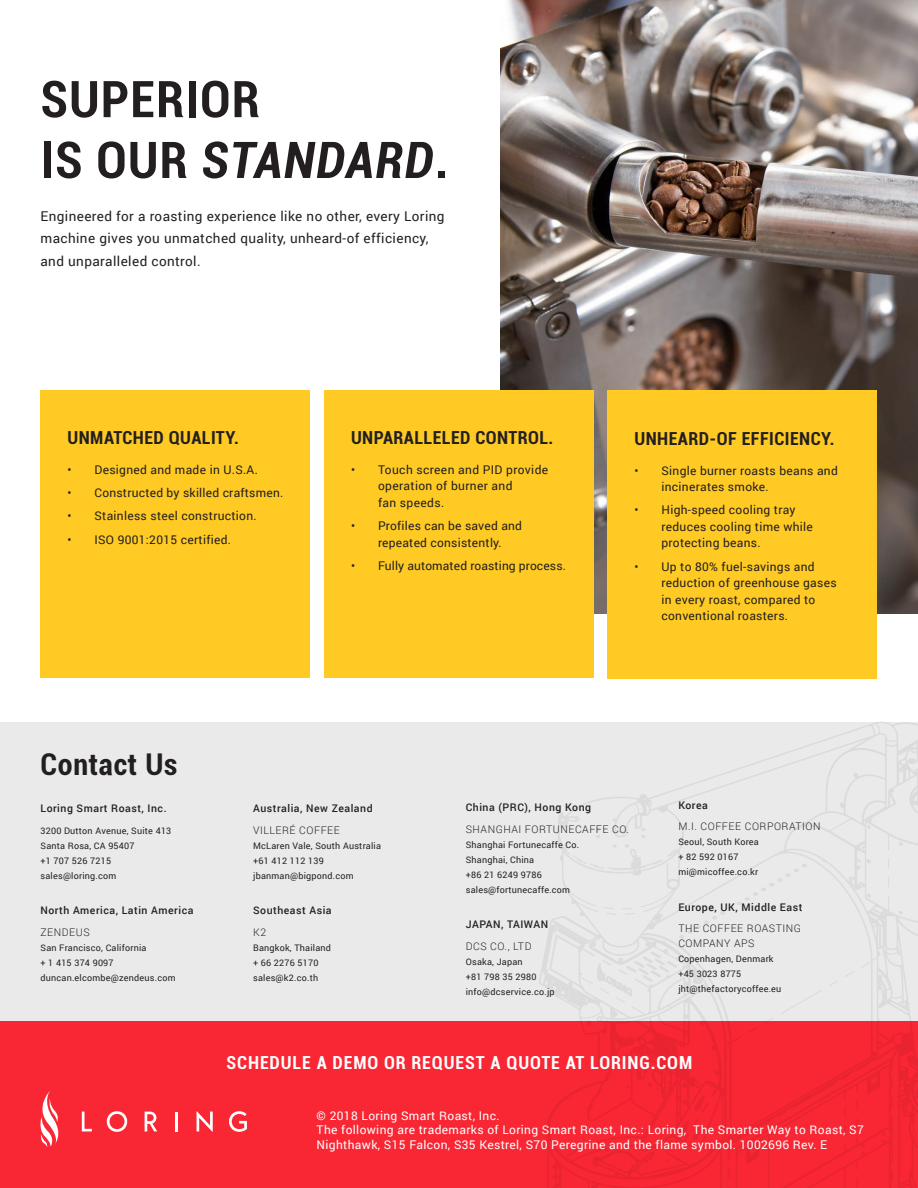
<style>
.page{position:relative;width:918px;height:1188px;background:#fff}
.page>*{position:absolute;margin:0;border:0;box-sizing:border-box;transform-origin:0 0}
.Sub_Head{font:italic 700 condensed 50.7px "Roboto";letter-spacing:.025em;color:#231f20}
.Sub_Head-2{font:700 condensed 50.7px "Roboto";letter-spacing:.025em;color:#231f20}
.Sub_Head-3{font:700 condensed 30px "Roboto";letter-spacing:.025em;color:#231f20}
.Sub_Head-4{font:700 condensed 18px "Roboto";letter-spacing:.025em;color:#231f20}
.Sub_Head-5{font:700 condensed 18px "Roboto";letter-spacing:.05em;color:#fff}
.t1{font:13.5px/22.5px "Roboto";letter-spacing:.03em;color:#231f20}
.t2{font:12px/16.5px "Roboto";letter-spacing:.025em;color:#231f20}
.Paragraph_1{font:12px/14.4px "Roboto";letter-spacing:.03em;color:#fff}
.Paragraph_1-2{font:500 10.5px "Roboto";letter-spacing:.05em;color:#231f20}
.Paragraph_1-3{font:300 10.5px/15px "Roboto";letter-spacing:.05em;color:#231f20}
.Paragraph_1-4{font:9px/15px "Roboto";letter-spacing:.025em;color:#231f20}
.s1{font-style:normal}
</style>
<div class="page">
<div style="left:0;top:723px;width:918px;height:299px;background:#eaeaea"></div>
<div style="left:0;top:1021px;width:918px;height:167px;background:#f92634"></div>
<img style="left:500px;top:0;width:418px;height:613px">
<div style="left:40px;top:390px;width:270px;height:287px;background:#ffca24"></div>
<div style="left:608px;top:391px;width:270px;height:288px;background:#ffca24"></div>
<div style="left:324px;top:390px;width:270px;height:287px;background:#ffca24"></div>
<svg style="left:82px;top:1112px;width:10px;height:19px"></svg>
<svg style="left:107px;top:1111px;width:20px;height:21px"></svg>
<svg style="left:145px;top:1112px;width:12px;height:19px"></svg>
<hr style="left:175px;top:1112px;width:3px;height:19px;background:#fff">
<svg style="left:197px;top:1111px;width:16px;height:21px"></svg>
<svg style="left:229px;top:1111px;width:18px;height:21px"></svg>
<svg style="left:40px;top:1091px;width:19px;height:56px"></svg>
<p class="Sub_Head-2" style="left:40px;top:64px;width:221px">SUPERIOR</p>
<p class="Sub_Head" style="left:40px;top:124px;width:409px"><span class="s1">IS OUR</span> STANDARD<span class="s1">.</span></p>
<p class="t1" style="left:40px;top:204px;width:406px">Engineered for a roasting experience like no other, every Loring machine gives you unmatched quality, unheard-of efficiency, and unparalleled control.</p>
<p class="Sub_Head-4" style="left:68px;top:425px;width:173px">UNMATCHED QUALITY.</p>
<p class="t2" style="left:68px;top:461px;width:192px">• Designed and made in U.S.A.</p>
<p class="t2" style="left:68px;top:484px;width:217px">• Constructed by skilled craftsmen.</p>
<p class="t2" style="left:68px;top:507px;width:191px">• Stainless steel construction.</p>
<p class="t2" style="left:68px;top:531px;width:165px">• ISO 9001:2015 certified.</p>
<p class="Sub_Head-4" style="left:351px;top:425px;width:204px">UNPARALLELED CONTROL.</p>
<p class="t2" style="left:378px;top:461px;width:172px;text-indent:-27px">• Touch screen and PID provide operation of burner and<br>fan speeds.</p>
<p class="t2" style="left:351px;top:517px;width:173px;text-align:center">• Profiles can be saved and repeated consistently.</p>
<p class="t2" style="left:351px;top:557px;width:216px">• Fully automated roasting process.</p>
<p class="Sub_Head-4" style="left:634px;top:426px;width:202px">UNHEARD-OF EFFICIENCY.</p>
<p class="t2" style="left:662px;top:462px;width:178px;text-indent:-27px">• Single burner roasts beans and incinerates smoke.</p>
<p class="t2" style="left:662px;top:502px;width:153px;text-indent:-27px">• High-speed cooling tray reduces cooling time while protecting beans.</p>
<p class="t2" style="left:662px;top:558px;width:177px;text-indent:-27px">• Up to 80% fuel-savings and reduction of greenhouse gases in every roast, compared to conventional roasters.</p>
<p class="Sub_Head-3" style="left:40px;top:744px;width:138px">Contact Us</p>
<p class="Paragraph_1-2" style="left:40px;top:801px;width:128px">Loring Smart Roast, Inc.</p>
<p class="Paragraph_1-4" style="left:40px;top:823px;width:132px">3200 Dutton Avenue, Suite 413<br>Santa Rosa, CA 95407<br>+1 707 526 7215 sales@loring.com</p>
<p class="Paragraph_1-2" style="left:40px;top:903px;width:154px">North America, Latin America</p>
<p class="Paragraph_1-3" style="left:40px;top:924px;width:51px">ZENDEUS</p>
<p class="Paragraph_1-4" style="left:40px;top:940px;width:137px">San Francisco, California<br>+ 1 415 374 9097 duncan.elcombe@zendeus.com</p>
<p class="Paragraph_1-2" style="left:253px;top:801px;width:121px">Australia, New Zealand</p>
<p class="Paragraph_1-3" style="left:253px;top:822px;width:88px">VILLERÉ COFFEE</p>
<p class="Paragraph_1-4" style="left:253px;top:838px;width:129px">McLaren Vale, South Australia +61 412 112 139 jbanman@bigpond.com</p>
<p class="Paragraph_1-2" style="left:253px;top:903px;width:80px">Southeast Asia</p>
<p class="Paragraph_1-3" style="left:253px;top:924px;width:15px">K2</p>
<p class="Paragraph_1-4" style="left:253px;top:940px;width:79px">Bangkok, Thailand + 66 2276 5170 sales@k2.co.th</p>
<p class="Paragraph_1-2" style="left:466px;top:800px;width:127px">China (PRC), Hong Kong</p>
<p class="Paragraph_1-3" style="left:466px;top:821px;width:165px">SHANGHAI FORTUNECAFFE CO.</p>
<p class="Paragraph_1-4" style="left:466px;top:837px;width:115px">Shanghai Fortunecaffe Co.<br>Shanghai, China<br>+86 21 6249 9786 sales@fortunecaffe.com</p>
<p class="Paragraph_1-2" style="left:466px;top:917px;width:84px">JAPAN, TAIWAN</p>
<p class="Paragraph_1-3" style="left:466px;top:938px;width:67px">DCS CO., LTD</p>
<p class="Paragraph_1-4" style="left:466px;top:954px;width:90px">Osaka, Japan<br>+81 798 35 2980 info@dcservice.co.jp</p>
<p class="Paragraph_1-2" style="left:678px;top:798px;width:31px">Korea</p>
<p class="Paragraph_1-3" style="left:678px;top:819px;width:144px">M.I. COFFEE CORPORATION</p>
<p class="Paragraph_1-4" style="left:678px;top:834px;width:82px">Seoul, South Korea + 82 592 0167 mi@micoffee.co.kr</p>
<p class="Paragraph_1-2" style="left:678px;top:900px;width:126px">Europe, UK, Middle East</p>
<p class="Paragraph_1-3" style="left:678px;top:921px;width:124px">THE COFFEE ROASTING<br>COMPANY APS</p>
<p class="Paragraph_1-4" style="left:678px;top:951px;width:105px">Copenhagen, Denmark +45 3023 8775 jht@thefactorycoffee.eu</p>
<p class="Sub_Head-5" style="left:227px;top:1050px;width:467px">SCHEDULE A DEMO OR REQUEST A QUOTE AT LORING.COM</p>
<p class="Paragraph_1" style="left:317px;top:1108px;width:185px">© 2018 Loring Smart Roast, Inc.</p>
<p class="Paragraph_1" style="left:317px;top:1122px;width:549px">The following are trademarks of Loring Smart Roast, Inc.: Loring, The Smarter Way to Roast, S7<br>Nighthawk, S15 Falcon, S35 Kestrel, S70 Peregrine and the flame symbol. 1002696 Rev. E</p>
</div>
